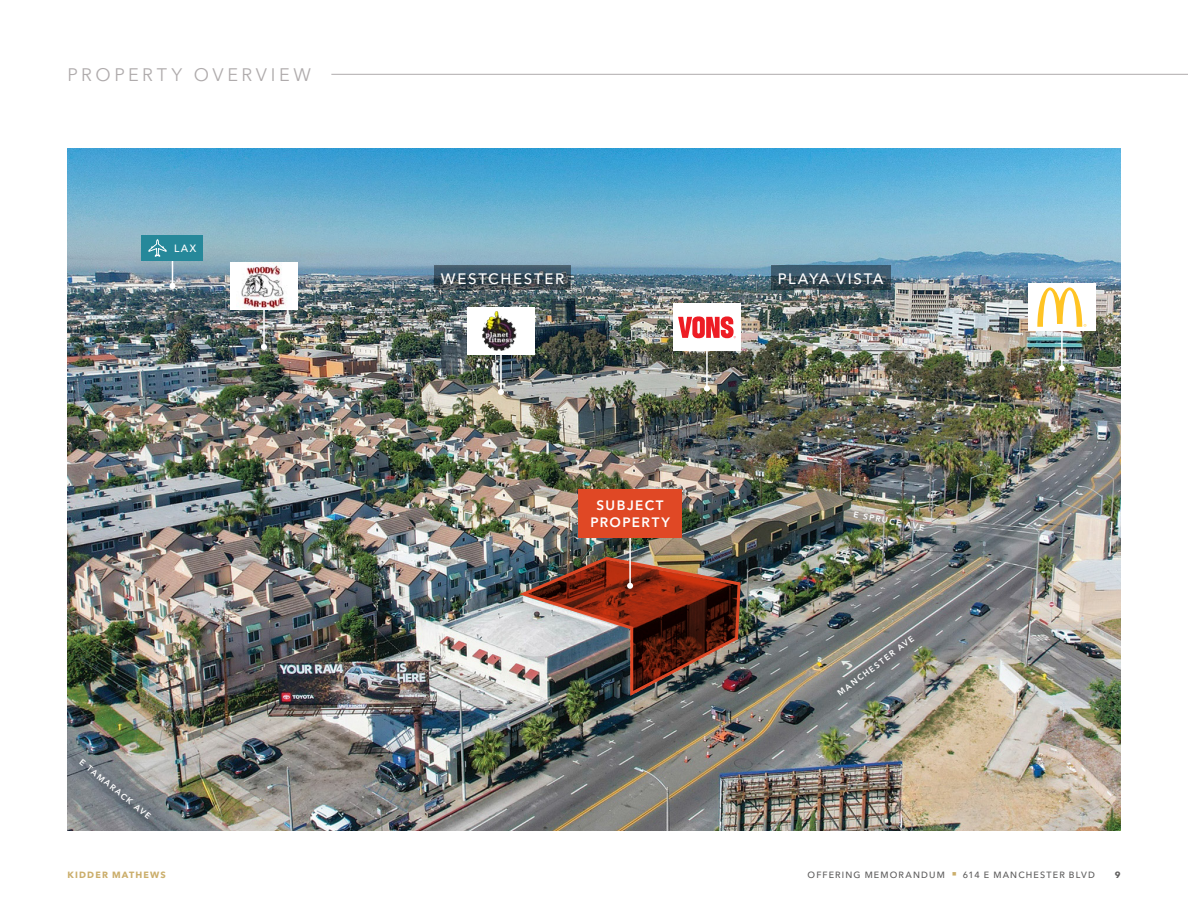
<style>
.page{position:relative;width:1188px;height:918px;background:#fff}
.page>*{position:absolute;margin:0;border:0;box-sizing:border-box;transform-origin:0 0}
.Section_Identifier_-_Sterling_2023{font:18px "Avenir Next LT Pro";letter-spacing:.2em;color:#afabac}
.Bigger_City_-_White_2023{font:500 15px "Avenir Next LT Pro";letter-spacing:.11em;color:#fff}
.Subject_Property_Label_-_White_2023{font:600 13.5px/16.5px "Avenir Next LT Pro";letter-spacing:.105em;color:#fff;text-align:center}
.Other_Callout_Text_-_White_2023{font:500 10.5px "Avenir Next LT Pro";color:#fff}
.t1{font:500 9px "Avenir Next LT Pro";letter-spacing:.13em;color:#5e5d5d}
.t2{font:700 9px "Avenir Next LT Pro";letter-spacing:.13em;color:#cbae6b}
.t3{font:700 9px "Avenir Next LT Pro";color:#5e5d5d}
.Street_Names_-_White_2023{font:600 8.25px "Avenir Next LT Pro";color:#fff}
.s1{color:#cbae6b}
</style>
<div class="page">
<img style="left:68px;top:149px;width:1052px;height:681px">
<hr style="left:629px;top:528px;width:2px;height:58px;background:#fff">
<img style="left:520px;top:555px;width:222px;height:143px">
<div style="left:579px;top:489px;width:103px;height:49px;background:#e04825"></div>
<svg style="left:771px;top:265px;width:119px;height:25px;background:#38505f"></svg>
<svg style="left:434px;top:265px;width:137px;height:25px;background:#40515d"></svg>
<hr style="left:706px;top:351px;width:2px;height:37px;background:#fff">
<svg style="left:704px;top:386px;width:6px;height:6px"></svg>
<div style="left:673px;top:304px;width:68px;height:47px;background:#fff"></div>
<svg style="left:678px;top:316px;width:58px;height:22px"></svg>
<hr style="left:1061px;top:331px;width:2px;height:37px;background:#fff">
<svg style="left:1059px;top:365px;width:6px;height:6px"></svg>
<div style="left:1028px;top:284px;width:68px;height:47px;background:#fff"></div>
<svg style="left:1037px;top:287px;width:49px;height:40px"></svg>
<hr style="left:500px;top:354px;width:2px;height:38px;background:#fff">
<svg style="left:498px;top:389px;width:6px;height:6px"></svg>
<div style="left:467px;top:307px;width:68px;height:47px;background:#fff"></div>
<img style="left:483px;top:311px;width:34px;height:40px">
<hr style="left:263px;top:309px;width:2px;height:38px;background:#fff">
<svg style="left:261px;top:344px;width:6px;height:6px"></svg>
<div style="left:230px;top:262px;width:68px;height:47px;background:#fff"></div>
<img style="left:241px;top:262px;width:44px;height:47px">
<hr style="left:172px;top:245px;width:1px;height:41px;background:#fff">
<svg style="left:170px;top:283px;width:6px;height:6px"></svg>
<div style="left:142px;top:235px;width:61px;height:26px;background:#26889a"></div>
<svg style="left:148px;top:239px;width:19px;height:18px"></svg>
<hr style="left:331px;top:74px;width:857px;height:1px;background:#afabac">
<p class="Section_Identifier_-_Sterling_2023" style="left:68px;top:64px;width:245px">PROPERTY OVERVIEW</p>
<p class="Other_Callout_Text_-_White_2023" style="left:174px;top:242px;width:24px">LAX</p>
<p class="Street_Names_-_White_2023" style="left:84px;top:757px;width:91px;rotate:39deg">E TAMARACK AVE</p>
<p class="Bigger_City_-_White_2023" style="left:441px;top:269px;width:125px">WESTCHESTER</p>
<p class="Bigger_City_-_White_2023" style="left:778px;top:269px;width:107px">PLAYA VISTA</p>
<p class="Subject_Property_Label_-_White_2023" style="left:590px;top:497px;width:81px">SUBJECT<br>PROPERTY</p>
<p class="Street_Names_-_White_2023" style="left:855px;top:509px;width:73px;rotate:11deg">E SPRUCE AVE</p>
<p class="Street_Names_-_White_2023" style="left:835px;top:690px;width:95px;rotate:-37deg">MANCHESTER AVE</p>
<p class="t2" style="left:68px;top:869px;width:100px">KIDDER MATHEWS</p>
<p class="t1" style="left:808px;top:869px;width:289px">OFFERING MEMORANDUM <span class="s1">■</span> 614 E MANCHESTER BLVD</p>
<p class="t3" style="left:1115px;top:869px;width:7px">9</p>
</div>
